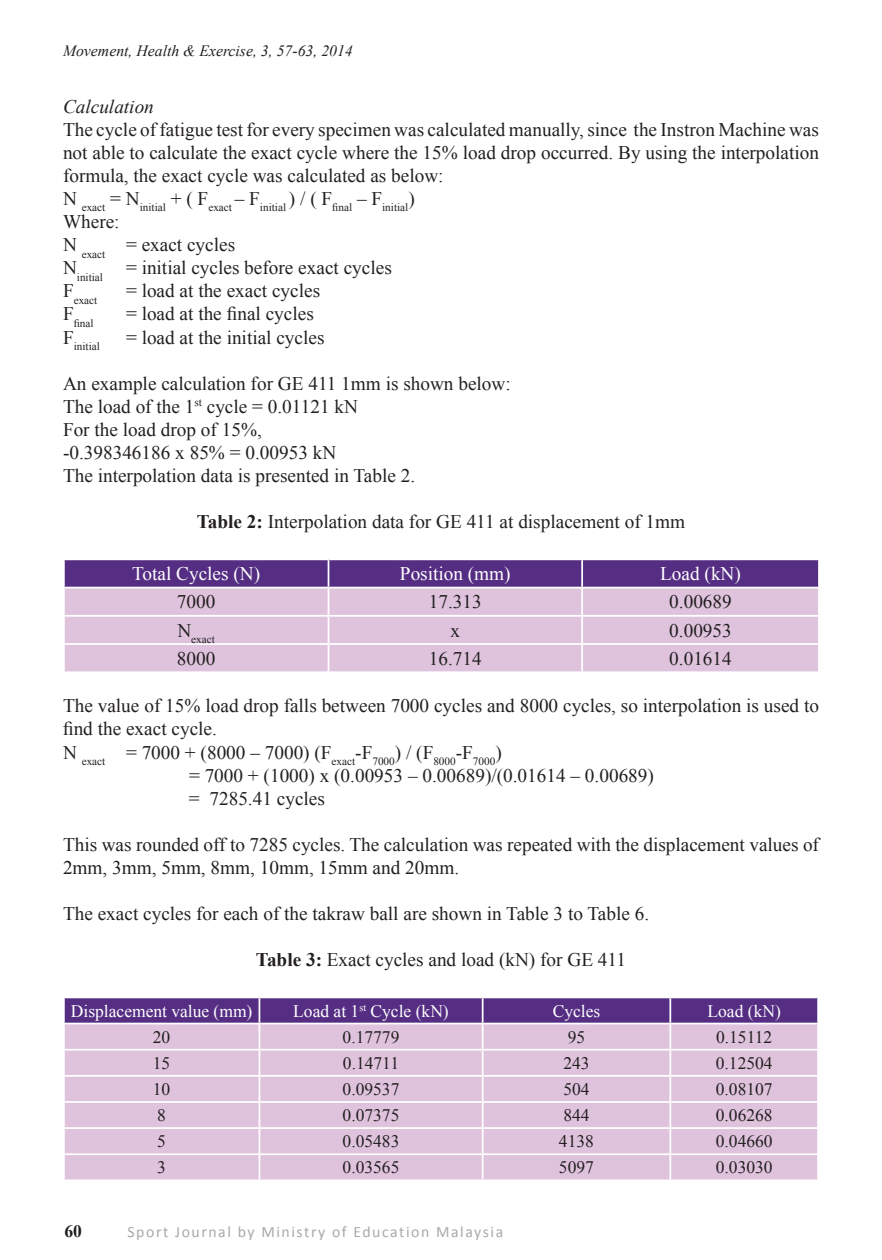
<style>
.page{position:relative;width:882px;height:1260px;background:#fff}
.page>*{position:absolute;margin:0;border:0;box-sizing:border-box;transform-origin:0 0}
.t1{font:19.25px/23.1px "Times New Roman";color:#231f20}
.t2{font:19.25px "Times New Roman";color:#fff}
.t3{font:italic 19.25px "Times New Roman";color:#231f20}
.t4{font:17.5px "Times New Roman";color:#231f20}
.t5{font:17.5px "Times New Roman";color:#fff}
.t6{font:700 17.5px "Times New Roman";color:#231f20}
.t7{font:15.75px "Calibri";letter-spacing:.1em;color:#a8a9ad}
.t8{font:italic 15.75px "Times New Roman";color:#231f20}
.t9{font:11.2px "Times New Roman";color:#231f20}
.s1{font-weight:700}
</style>
<div class="page">
<svg style="left:64px;top:559px;width:755px;height:112px;background:#bfa2c9"></svg>
<hr style="left:582px;top:558px;width:238px;height:2px;background:#fff">
<hr style="left:581px;top:560px;width:2px;height:27px;background:#fff">
<hr style="left:818px;top:560px;width:2px;height:27px;background:#fff">
<hr style="left:63px;top:587px;width:266px;height:1px;background:#fff">
<hr style="left:329px;top:587px;width:253px;height:1px;background:#fff">
<hr style="left:582px;top:587px;width:238px;height:1px;background:#fff">
<svg style="left:64px;top:997px;width:754px;height:182px;background:#ceb2d3"></svg>
<hr style="left:483px;top:997px;width:187px;height:1px;background:#fff">
<hr style="left:482px;top:998px;width:2px;height:25px;background:#fff">
<hr style="left:670px;top:997px;width:149px;height:1px;background:#fff">
<hr style="left:669px;top:998px;width:2px;height:25px;background:#fff">
<hr style="left:817px;top:998px;width:2px;height:25px;background:#fff">
<hr style="left:63px;top:1023px;width:196px;height:1px;background:#fff">
<hr style="left:259px;top:1023px;width:224px;height:1px;background:#fff">
<hr style="left:483px;top:1023px;width:187px;height:1px;background:#fff">
<hr style="left:670px;top:1023px;width:149px;height:1px;background:#fff">
<p class="t8" style="left:63px;top:39px;width:291px">Movement, Health &amp; Exercise, 3, 57-63, 2014</p>
<p class="t3" style="left:63px;top:93px;width:92px">Calculation</p>
<p class="t1" style="left:63px;top:117px;width:758px;text-align:justify">The cycle of fatigue test for every specimen was calculated manually, since the Instron Machine was not able to calculate the exact cycle where the 15% load drop occurred. By using the interpolation formula, the exact cycle was calculated as below:</p>
<p class="t9" style="left:63px;top:200px;width:353px"><sup>N</sup> exact <sup>=</sup> <sup>N</sup>initial <sup>+</sup> <sup>(</sup> <sup>F</sup>exact <sup>–</sup> <sup>F</sup>initial <sup>)</sup> <sup>/</sup> <sup>(</sup> <sup>F</sup>final <sup>–</sup> <sup>F</sup>initial<sup>)</sup></p>
<p class="t1" style="left:63px;top:209px;width:58px">Where:</p>
<p class="t1" style="left:63px;top:233px;width:174px">N <sub>exact</sub> = exact cycles</p>
<p class="t1" style="left:63px;top:256px;width:330px">N<sub>initial</sub> = initial cycles before exact cycles</p>
<p class="t9" style="left:63px;top:292px;width:36px"><sup>F</sup>exact</p>
<p class="t1" style="left:126px;top:279px;width:196px">= load at the exact cycles</p>
<p class="t9" style="left:63px;top:315px;width:32px"><sup>F</sup>final</p>
<p class="t1" style="left:126px;top:302px;width:189px">= load at the final cycles</p>
<p class="t9" style="left:63px;top:338px;width:38px"><sup>F</sup>initial</p>
<p class="t1" style="left:126px;top:325px;width:200px">= load at the initial cycles</p>
<p class="t1" style="left:63px;top:371px;width:449px">An example calculation for GE 411 1mm is shown below:</p>
<p class="t1" style="left:63px;top:394px;width:297px">The load of the 1<sup>st</sup> cycle = 0.01121 kN</p>
<p class="t1" style="left:63px;top:417px;width:200px">For the load drop of 15%,</p>
<p class="t1" style="left:63px;top:440px;width:275px">-0.398346186 x 85% = 0.00953 kN</p>
<p class="t1" style="left:63px;top:464px;width:354px">The interpolation data is presented in Table 2.</p>
<p class="t1" style="left:197px;top:510px;width:490px"><span class="s1">Table 2:</span> Interpolation data for GE 411 at displacement of 1mm</p>
<p class="t2" style="left:132px;top:560px;width:130px">Total Cycles (N)</p>
<p class="t2" style="left:400px;top:560px;width:112px">Position (mm)</p>
<p class="t2" style="left:660px;top:560px;width:82px">Load (kN)</p>
<p class="t1" style="left:177px;top:590px;width:40px">7000</p>
<p class="t1" style="left:429px;top:590px;width:54px">17.313</p>
<p class="t1" style="left:669px;top:590px;width:64px">0.00689</p>
<p class="t9" style="left:177px;top:631px;width:39px"><sup>N</sup>exact</p>
<p class="t1" style="left:451px;top:618px;width:11px">x</p>
<p class="t1" style="left:669px;top:618px;width:64px">0.00953</p>
<p class="t1" style="left:177px;top:646px;width:40px">8000</p>
<p class="t1" style="left:429px;top:646px;width:54px">16.714</p>
<p class="t1" style="left:669px;top:646px;width:64px">0.01614</p>
<p class="t1" style="left:63px;top:694px;width:758px">The value of 15% load drop falls between 7000 cycles and 8000 cycles, so interpolation is used to find the exact cycle.</p>
<p class="t1" style="left:63px;top:740px;width:440px">N <sub>exact</sub> = 7000 + (8000 – 7000) (F<sub>exact</sub>-F<sub>7000</sub>) / (F<sub>8000</sub>-F<sub>7000</sub>)</p>
<p class="t1" style="left:189px;top:763px;width:466px">= 7000 + (1000) x (0.00953 – 0.00689)/(0.01614 – 0.00689)</p>
<p class="t1" style="left:189px;top:786px;width:137px">= 7285.41 cycles</p>
<p class="t1" style="left:63px;top:832px;width:758px">This was rounded off to 7285 cycles. The calculation was repeated with the displacement values of<br>2mm, 3mm, 5mm, 8mm, 10mm, 15mm and 20mm.</p>
<p class="t1" style="left:63px;top:902px;width:588px">The exact cycles for each of the takraw ball are shown in Table 3 to Table 6.</p>
<p class="t1" style="left:256px;top:948px;width:372px"><span class="s1">Table 3:</span> Exact cycles and load (kN) for GE 411</p>
<p class="t5" style="left:71px;top:998px;width:183px">Displacement value (mm)</p>
<p class="t5" style="left:293px;top:998px;width:157px">Load at 1<sup>st</sup> Cycle (kN)</p>
<p class="t5" style="left:553px;top:998px;width:49px">Cycles</p>
<p class="t5" style="left:708px;top:998px;width:75px">Load (kN)</p>
<p class="t4" style="left:153px;top:1024px;width:19px">20</p>
<p class="t4" style="left:343px;top:1024px;width:58px">0.17779</p>
<p class="t4" style="left:568px;top:1024px;width:19px">95</p>
<p class="t4" style="left:716px;top:1024px;width:58px">0.15112</p>
<p class="t4" style="left:153px;top:1051px;width:19px">15</p>
<p class="t4" style="left:343px;top:1051px;width:58px">0.14711</p>
<p class="t4" style="left:563px;top:1051px;width:28px">243</p>
<p class="t4" style="left:716px;top:1051px;width:58px">0.12504</p>
<p class="t4" style="left:153px;top:1077px;width:19px">10</p>
<p class="t4" style="left:343px;top:1077px;width:58px">0.09537</p>
<p class="t4" style="left:563px;top:1077px;width:28px">504</p>
<p class="t4" style="left:716px;top:1077px;width:58px">0.08107</p>
<p class="t4" style="left:157px;top:1103px;width:10px">8</p>
<p class="t4" style="left:343px;top:1103px;width:58px">0.07375</p>
<p class="t4" style="left:563px;top:1103px;width:28px">844</p>
<p class="t4" style="left:716px;top:1103px;width:58px">0.06268</p>
<p class="t4" style="left:157px;top:1129px;width:10px">5</p>
<p class="t4" style="left:343px;top:1129px;width:58px">0.05483</p>
<p class="t4" style="left:559px;top:1129px;width:36px">4138</p>
<p class="t4" style="left:716px;top:1129px;width:58px">0.04660</p>
<p class="t4" style="left:157px;top:1155px;width:10px">3</p>
<p class="t4" style="left:343px;top:1155px;width:58px">0.03565</p>
<p class="t4" style="left:559px;top:1155px;width:36px">5097</p>
<p class="t4" style="left:716px;top:1155px;width:58px">0.03030</p>
<p class="t6" style="left:64px;top:1219px;width:19px">60</p>
<p class="t7" style="left:127px;top:1222px;width:377px">Sport Journal by Ministry of Education Malaysia</p>
</div>
